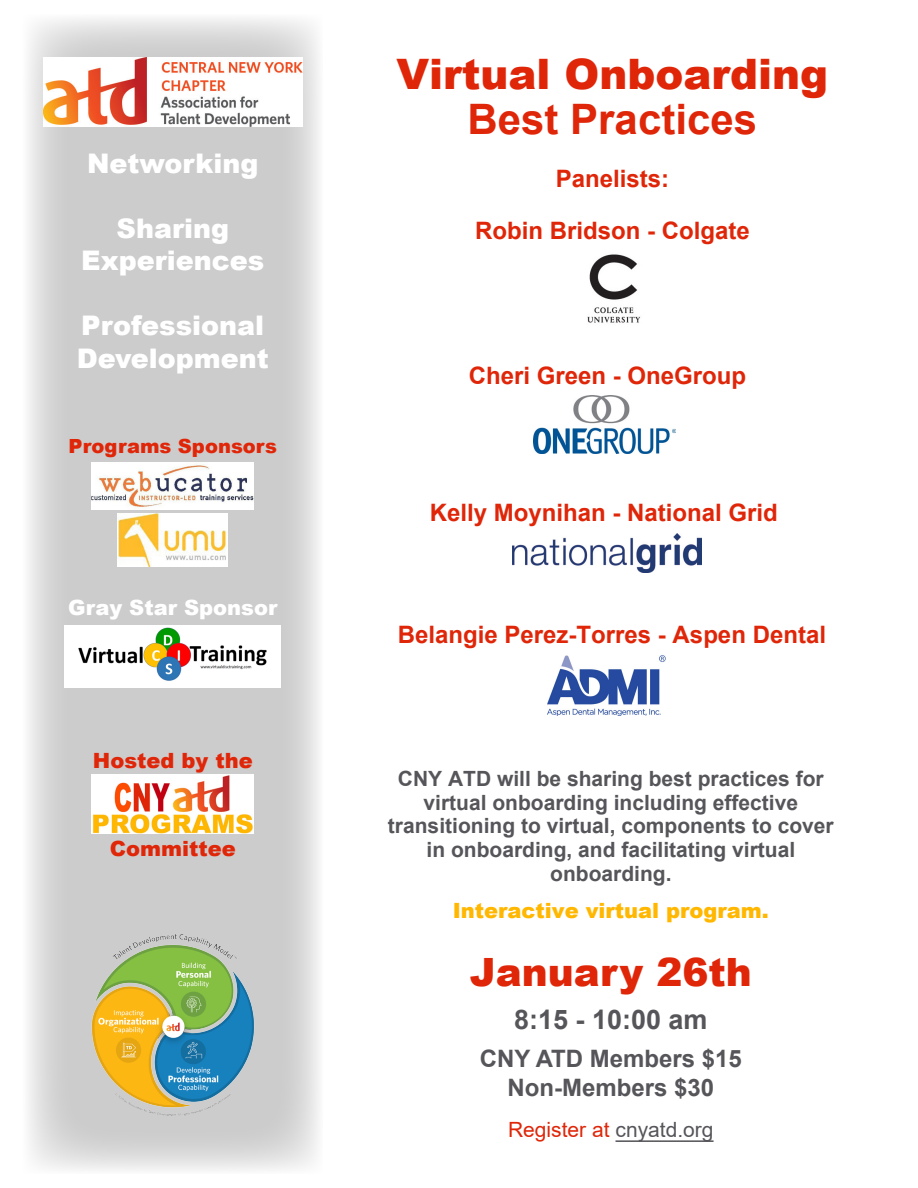
<style>
.page{position:relative;width:918px;height:1188px;background:#fff}
.page>*{position:absolute;margin:0;border:0;box-sizing:border-box;transform-origin:0 0}
.t1{font:900 42px/45px "Arial";color:#e02609;text-align:center}
.t2{font:900 39px "Arial";color:#e02609}
.t3{font:900 27px "Arial";color:#fff}
.t4{font:700 27px "Arial";color:#56555a}
.t5{font:700 24px/51.3px "Arial";color:#e02609;text-align:center}
.t6{font:700 24px/28.8px "Arial";color:#56555a;text-align:center}
.t7{font:700 21px/23.7px "Arial";color:#56555a;text-align:center}
.t8{font:900 21px "Arial";color:#ffb700}
.t9{font:900 21px "Arial";color:#e02609}
.t10{font:21px "Arial";color:#e02609}
.t11{font:900 21px "Arial";color:#fff}
.t12{font:900 19.5px "Arial";color:#e02609}
.s1{font-weight:700}
.s2{color:#56555a}
</style>
<div class="page">
<svg style="left:28px;top:18px;width:291px;height:1152px;fill:#cdcccc"></svg>
<img style="left:43px;top:57px;width:259px;height:69px">
<img style="left:92px;top:463px;width:162px;height:46px">
<img style="left:118px;top:513px;width:110px;height:54px">
<img style="left:78px;top:932px;width:189px;height:188px">
<img style="left:92px;top:774px;width:162px;height:60px">
<img style="left:587px;top:254px;width:53px;height:69px">
<img style="left:534px;top:396px;width:141px;height:58px">
<img style="left:512px;top:533px;width:190px;height:39px">
<img style="left:547px;top:655px;width:118px;height:60px">
<hr style="left:616px;top:1140px;width:98px;height:2px;background:#56555a">
<img style="left:65px;top:625px;width:216px;height:63px">
<p class="t3" style="left:87px;top:144px;width:173px">Networking</p>
<p class="t3" style="left:117px;top:209px;width:114px">Sharing</p>
<p class="t3" style="left:81px;top:241px;width:185px">Experiences</p>
<p class="t3" style="left:81px;top:306px;width:184px">Professional</p>
<p class="t3" style="left:77px;top:338px;width:194px">Development</p>
<p class="t3" style="left:106px;top:232px;width:114px">Sharing</p>
<p class="t3" style="left:71px;top:329px;width:184px">Professional</p>
<p class="t12" style="left:64px;top:427px;width:198px">Program Sponsors</p>
<p class="t12" style="left:69px;top:432px;width:210px">Programs Sponsors</p>
<p class="t11" style="left:68px;top:593px;width:211px">Gray Star Sponsor</p>
<p class="t9" style="left:93px;top:745px;width:161px">Hosted by the</p>
<p class="t9" style="left:110px;top:833px;width:127px">Committee</p>
<p class="t1" style="left:397px;top:50px;width:433px">Virtual Onboarding<br><span class="s1">Best Practices</span></p>
<p class="t5" style="left:475px;top:153px;width:276px">Panelists:<br>Robin Bridson - Colgate</p>
<p class="t5" style="left:469px;top:350px;width:279px">Cheri Green - OneGroup</p>
<p class="t5" style="left:430px;top:487px;width:350px">Kelly Moynihan - National Grid</p>
<p class="t5" style="left:398px;top:609px;width:430px">Belangie Perez-Torres - Aspen Dental</p>
<p class="t7" style="left:388px;top:767px;width:447px">CNY ATD will be sharing best practices for virtual onboarding including effective transitioning to virtual, components to cover in onboarding, and facilitating virtual onboarding.</p>
<p class="t8" style="left:453px;top:896px;width:318px">Interactive virtual program.</p>
<p class="t2" style="left:470px;top:944px;width:283px">January 26th</p>
<p class="t4" style="left:514px;top:1001px;width:195px">8:15 - 10:00 am</p>
<p class="t6" style="left:480px;top:1044px;width:264px">CNY ATD Members $15<br>Non-Members $30</p>
<p class="t10" style="left:508px;top:1116px;width:207px">Register at <span class="s2">cnyatd.org</span></p>
</div>
